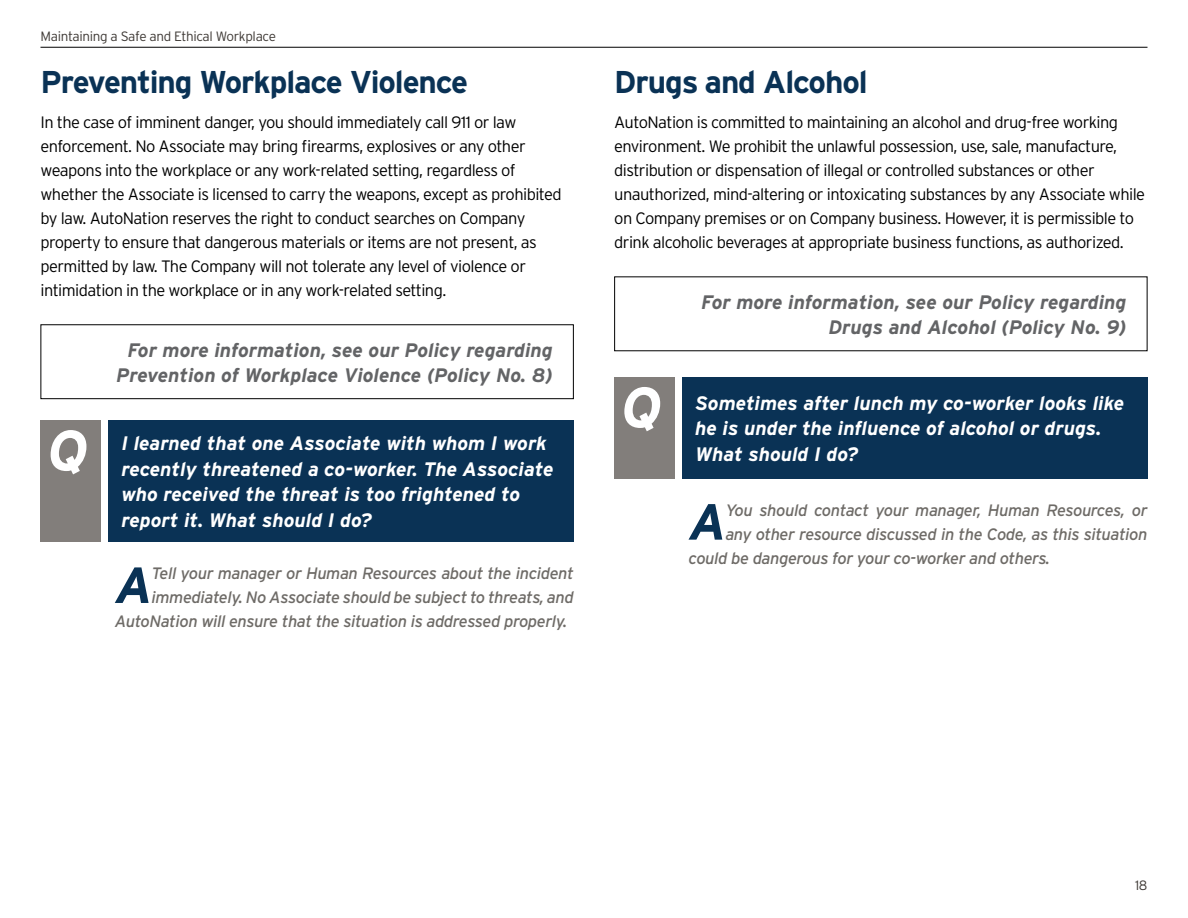
<style>
.page{position:relative;width:1188px;height:918px;background:#fff}
.page>*{position:absolute;margin:0;border:0;box-sizing:border-box;transform-origin:0 0}
.t1{font:italic 700 57px "Interstate";color:#fff}
.t2{font:italic 700 50.85px "Interstate";color:#0a3255}
.t3{font:700 31.5px "Interstate";letter-spacing:-.035em;color:#0a3255}
.t4{font:italic 700 19.5px/25.5px "Interstate";color:#fff}
.t5{font:italic 700 19.5px/25.5px "Interstate";color:#636466;text-align:center}
.t6{font:300 16.5px/24px "Interstate";letter-spacing:-.035em;color:#000}
.t7{font:italic 16.5px "Interstate";letter-spacing:-.025em;color:#6e6b67}
.t8{font:300 13.5px "Interstate";letter-spacing:-.025em;color:#3e3935}
</style>
<div class="page">
<hr style="left:40px;top:47px;width:1108px;height:1px;background:#000">
<div style="left:40px;top:324px;width:534px;height:75px;border:1px solid #000"></div>
<div style="left:40px;top:420px;width:61px;height:122px;background:#827e7b"></div>
<div style="left:108px;top:420px;width:466px;height:122px;background:#0a3255"></div>
<div style="left:614px;top:377px;width:61px;height:101px;background:#827e7b"></div>
<div style="left:682px;top:377px;width:466px;height:101px;background:#0a3255"></div>
<p class="t8" style="left:40px;top:28px;width:237px">Maintaining a Safe and Ethical Workplace</p>
<h3 class="t3" style="left:40px;top:64px;width:429px">Preventing Workplace Violence</h3>
<p class="t6" style="left:40px;top:110px;width:523px">In the case of imminent danger, you should immediately call 911 or law enforcement. No Associate may bring firearms, explosives or any other weapons into the workplace or any work-related setting, regardless of whether the Associate is licensed to carry the weapons, except as prohibited by law. AutoNation reserves the right to conduct searches on Company property to ensure that dangerous materials or items are not present, as permitted by law. The Company will not tolerate any level of violence or intimidation in the workplace or in any work-related setting.</p>
<p class="t5" style="left:116px;top:337px;width:438px">For more information, see our Policy regarding<br>Prevention of Workplace Violence (Policy No. 8)</p>
<h1 class="t1" style="left:47px;top:419px;width:42px">Q</h1>
<p class="t4" style="left:122px;top:431px;width:434px">I learned that one Associate with whom I work recently threatened a co-worker. The Associate who received the threat is too frightened to report it. What should I do?</p>
<h2 class="t2" style="left:115px;top:557px;width:39px">A</h2>
<p class="t7" style="left:152px;top:564px;width:424px">Tell your manager or Human Resources about the incident</p>
<p class="t7" style="left:152px;top:588px;width:424px">immediately. No Associate should be subject to threats, and</p>
<p class="t7" style="left:115px;top:612px;width:454px">AutoNation will ensure that the situation is addressed properly.</p>
<h3 class="t3" style="left:614px;top:64px;width:255px">Drugs and Alcohol</h3>
<p class="t6" style="left:614px;top:110px;width:532px">AutoNation is committed to maintaining an alcohol and drug-free working environment. We prohibit the unlawful possession, use, sale, manufacture, distribution or dispensation of illegal or controlled substances or other unauthorized, mind-altering or intoxicating substances by any Associate while on Company premises or on Company business. However, it is permissible to drink alcoholic beverages at appropriate business functions, as authorized.</p>
<p class="t5" style="left:701px;top:289px;width:427px;text-align:right">For more information, see our Policy regarding<br>Drugs and Alcohol (Policy No. 9)</p>
<h1 class="t1" style="left:621px;top:376px;width:42px">Q</h1>
<p class="t4" style="left:695px;top:390px;width:430px">Sometimes after lunch my co-worker looks like he is under the influence of alcohol or drugs.<br>What should I do?</p>
<h2 class="t2" style="left:689px;top:493px;width:39px">A</h2>
<p class="t7" style="left:725px;top:501px;width:424px">You should contact your manager, Human Resources, or</p>
<p class="t7" style="left:725px;top:525px;width:424px">any other resource discussed in the Code, as this situation</p>
<p class="t7" style="left:688px;top:549px;width:363px">could be dangerous for your co-worker and others.</p>
<p class="t8" style="left:1135px;top:877px;width:14px">18</p>
</div>
